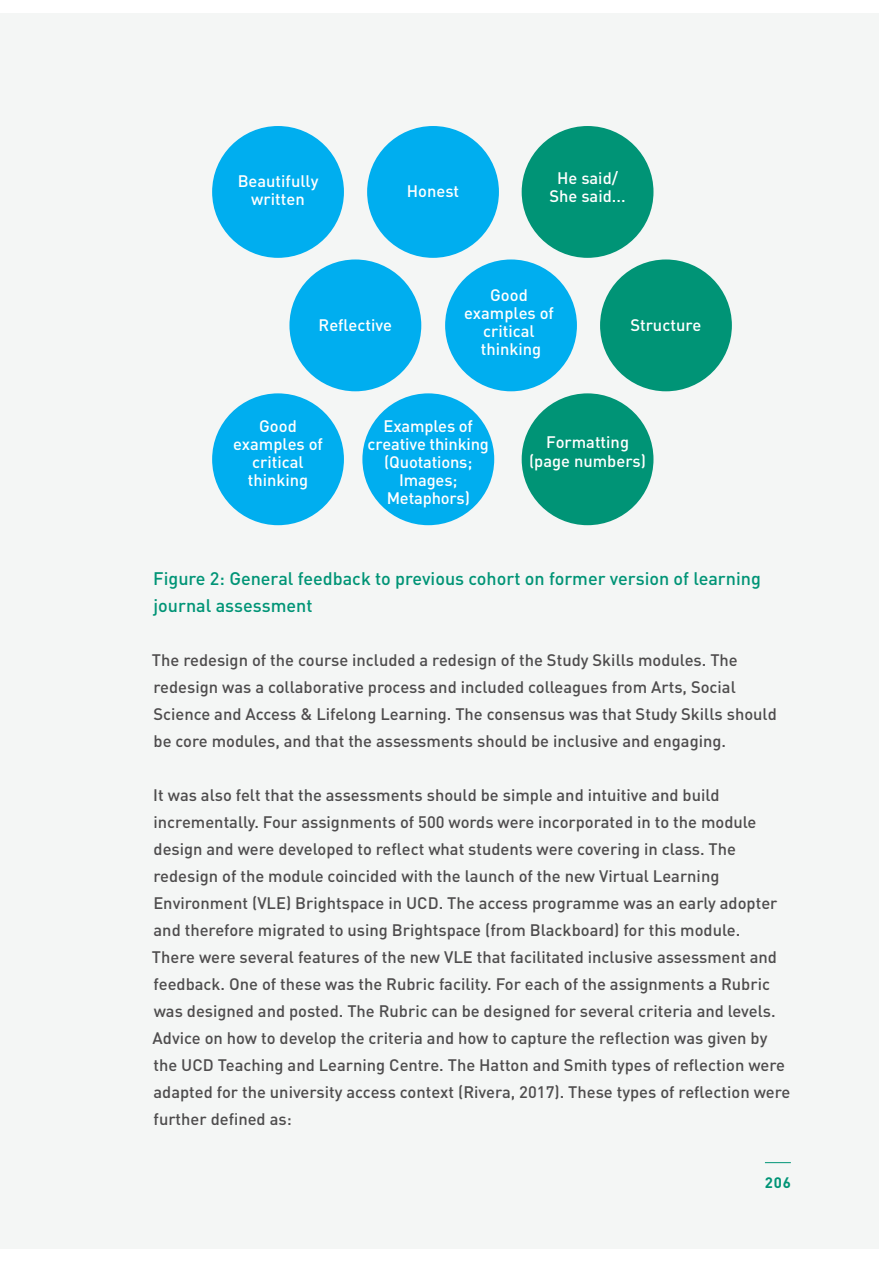
<style>
.page{position:relative;width:893px;height:1263px;background:#fff}
.page>*{position:absolute;margin:0;border:0;box-sizing:border-box;transform-origin:0 0}
.t1{font:500 18px/27px "DIN Pro";color:#009476}
.t2{font:500 16.5px/27px "DIN Pro";color:#4e4c4d}
.t3{font:500 16.5px/18px "DIN Pro";color:#fff;text-align:center}
.t4{font:700 15px "DIN Pro";color:#009476}
</style>
<div class="page">
<div style="left:0;top:14px;width:879px;height:1235px;background:#f4f6f5"></div>
<svg style="left:765px;top:1162px;width:26px;height:1px"></svg>
<div style="left:522px;top:126px;width:131px;height:132px;background:#009476;border-radius:50%"></div>
<div style="left:600px;top:259px;width:132px;height:132px;background:#009476;border-radius:50%"></div>
<div style="left:212px;top:126px;width:132px;height:132px;background:#00aeef;border-radius:50%"></div>
<div style="left:367px;top:126px;width:132px;height:132px;background:#00aeef;border-radius:50%"></div>
<div style="left:289px;top:259px;width:132px;height:132px;background:#00aeef;border-radius:50%"></div>
<div style="left:445px;top:259px;width:132px;height:132px;background:#00aeef;border-radius:50%"></div>
<div style="left:522px;top:393px;width:131px;height:132px;background:#009476;border-radius:50%"></div>
<div style="left:212px;top:393px;width:132px;height:132px;background:#00aeef;border-radius:50%"></div>
<div style="left:362px;top:393px;width:132px;height:132px;background:#00aeef;border-radius:50%"></div>
<p class="t3" style="left:238px;top:171px;width:82px">Beautifully written</p>
<p class="t3" style="left:407px;top:181px;width:54px">Honest</p>
<p class="t3" style="left:549px;top:169px;width:78px">He said/<br>She said...</p>
<p class="t3" style="left:319px;top:315px;width:75px">Refective</p>
<p class="t3" style="left:464px;top:285px;width:92px">Good examples of critical thinking</p>
<p class="t3" style="left:630px;top:315px;width:73px">Structure</p>
<p class="t3" style="left:233px;top:416px;width:92px">Good examples of critical thinking</p>
<p class="t3" style="left:368px;top:416px;width:123px">Examples of creative thinking (Quotations;<br>Images;<br>Metaphors)</p>
<p class="t3" style="left:529px;top:433px;width:118px">Formatting (page numbers)</p>
<p class="t1" style="left:153px;top:564px;width:609px">Figure 2: General feedback to previous cohort on former version of learning journal assessment</p>
<p class="t2" style="left:152px;top:646px;width:626px">The redesign of the course included a redesign of the Study Skills modules. The redesign was a collaborative process and included colleagues from Arts, Social Science and Access &amp; Lifelong Learning. The consensus was that Study Skills should be core modules, and that the assessments should be inclusive and engaging.</p>
<p class="t2" style="left:152px;top:781px;width:640px">It was also felt that the assessments should be simple and intuitive and build incrementally. Four assignments of 500 words were incorporated in to the module design and were developed to refect what students were covering in class. The redesign of the module coincided with the launch of the new Virtual Learning Environment (VLE) Brightspace in UCD. The access programme was an early adopter and therefore migrated to using Brightspace (from Blackboard) for this module.<br>There were several features of the new VLE that facilitated inclusive assessment and feedback. One of these was the Rubric facility. For each of the assignments a Rubric was designed and posted. The Rubric can be designed for several criteria and levels.<br>Advice on how to develop the criteria and how to capture the refection was given by the UCD Teaching and Learning Centre. The Hatton and Smith types of refection were adapted for the university access context (Rivera, 2017). These types of refection were further defned as:</p>
<p class="t4" style="left:765px;top:1172px;width:27px">206</p>
</div>
